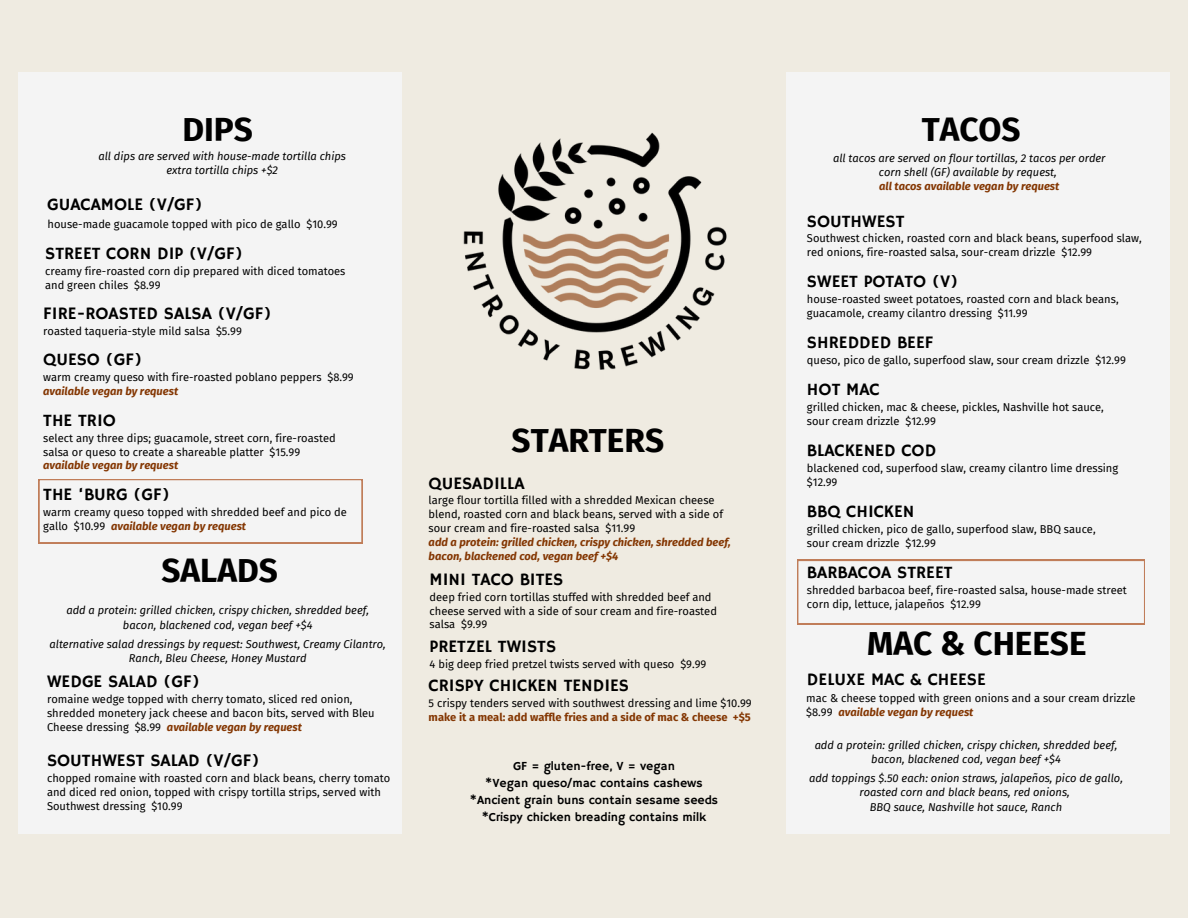
<style>
.page{position:relative;width:1188px;height:918px;background:#efebe1}
.page>*{position:absolute;margin:0;border:0;box-sizing:border-box;transform-origin:0 0}
.t1{font:700 33.3px "Fira Sans";color:#000}
.t2{font:17.4px "Hammersmith One";color:#000}
.t3{font:12.3px "Hammersmith One";color:#000}
.t4{font:11.1px/14px "Fira Sans";color:#000}
.t5{font:italic 11.1px/14.2px "Fira Sans";color:#000;text-align:center}
.t6{font:italic 700 11.1px "Fira Sans";color:#843703}
.s1{font-weight:700;font-style:italic;color:#843703}
.s2{font-weight:700;color:#843703}
</style>
<div class="page">
<div style="left:18px;top:72px;width:384px;height:761px;background:#f4f4f4"></div>
<div style="left:786px;top:72px;width:384px;height:761px;background:#f4f4f4"></div>
<img style="left:463px;top:132px;width:264px;height:238px">
<svg style="left:797px;top:560px;width:348px;height:64px"></svg>
<svg style="left:39px;top:479px;width:323px;height:64px"></svg>
<h2 class="t1" style="left:182px;top:109px;width:72px">DIPS</h2>
<p class="t5" style="left:98px;top:149px;width:249px">all dips are served with house-made tortilla chips</p>
<h2 class="t5" style="left:166px;top:163px;width:113px">extra tortilla chips +$2</h2>
<p class="t2" style="left:47px;top:194px;width:157px">GUACAMOLE (V/GF)</p>
<p class="t1" style="left:922px;top:109px;width:100px">TACOS</p>
<p class="t5" style="left:833px;top:151px;width:274px">all tacos are served on flour tortillas, 2 tacos per order</p>
<p class="t5" style="left:879px;top:165px;width:179px">corn shell (GF) available by request,</p>
<h2 class="t6" style="left:879px;top:180px;width:182px">all tacos available vegan by request</h2>
<h2 class="t4" style="left:48px;top:218px;width:292px">house-made guacamole topped with pico de gallo $10.99</h2>
<p class="t2" style="left:807px;top:211px;width:99px">SOUTHWEST</p>
<h2 class="t2" style="left:45px;top:243px;width:199px">STREET CORN DIP (V/GF)</h2>
<p class="t4" style="left:45px;top:264px;width:302px">creamy fire-roasted corn dip prepared with diced tomatoes and green chiles $8.99</p>
<p class="t2" style="left:43px;top:303px;width:230px">FIRE-ROASTED SALSA (V/GF)</p>
<p class="t4" style="left:43px;top:324px;width:200px">roasted taqueria-style mild salsa $5.99</p>
<p class="t2" style="left:43px;top:350px;width:100px">QUESO (GF)</p>
<h2 class="t4" style="left:43px;top:371px;width:312px">warm creamy queso with fire-roasted poblano peppers $8.99</h2>
<p class="t6" style="left:43px;top:385px;width:136px">available vegan by request</p>
<h1 class="t2" style="left:43px;top:410px;width:74px">THE TRIO</h1>
<h2 class="t4" style="left:43px;top:431px;width:294px">select any three dips; guacamole, street corn, fire-roasted salsa or queso to create a shareable platter $15.99</h2>
<p class="t6" style="left:43px;top:459px;width:136px">available vegan by request</p>
<p class="t2" style="left:43px;top:484px;width:128px">THE ‘BURG (GF)</p>
<p class="t4" style="left:43px;top:505px;width:305px">warm creamy queso topped with shredded beef and pico de gallo $10.99 <span class="s1">available vegan by request</span></p>
<p class="t1" style="left:161px;top:551px;width:118px">SALADS</p>
<h2 class="t5" style="left:66px;top:603px;width:304px">add a protein: grilled chicken, crispy chicken, shredded beef,</h2>
<p class="t5" style="left:123px;top:618px;width:191px">bacon, blackened cod, vegan beef +$4</p>
<h2 class="t5" style="left:50px;top:637px;width:338px">alternative salad dressings by request: Southwest, Creamy Cilantro,<br>Ranch, Bleu Cheese, Honey Mustard</h2>
<p class="t4" style="left:47px;top:692px;width:329px">romaine wedge topped with cherry tomato, sliced red onion, shredded monetery jack cheese and bacon bits, served with Bleu<br>Cheese dressing $8.99 <span class="s1">available vegan by request</span></p>
<p class="t2" style="left:47px;top:671px;width:154px">WEDGE SALAD (GF)</p>
<h2 class="t2" style="left:47px;top:750px;width:214px">SOUTHWEST SALAD (V/GF)</h2>
<h1 class="t4" style="left:47px;top:771px;width:345px">chopped romaine with roasted corn and black beans, cherry tomato and diced red onion, topped with crispy tortilla strips, served with<br>Southwest dressing $10.99</h1>
<h2 class="t1" style="left:512px;top:421px;width:154px">STARTERS</h2>
<p class="t2" style="left:429px;top:473px;width:98px">QUESADILLA</p>
<p class="t4" style="left:429px;top:494px;width:296px">large flour tortilla filled with a shredded Mexican cheese blend, roasted corn and black beans, served with a side of sour cream and fire-roasted salsa $11.99</p>
<h2 class="t6" style="left:429px;top:536px;width:304px">add a protein: grilled chicken, crispy chicken, shredded beef,</h2>
<p class="t6" style="left:429px;top:550px;width:191px">bacon, blackened cod, vegan beef +$4</p>
<p class="t2" style="left:430px;top:569px;width:135px">MINI TACO BITES</p>
<h2 class="t4" style="left:430px;top:590px;width:289px">deep fried corn tortillas stuffed with shredded beef and cheese served with a side of sour cream and fire-roasted salsa $9.99</h2>
<h2 class="t2" style="left:430px;top:637px;width:128px">PRETZEL TWISTS</h2>
<h1 class="t4" style="left:430px;top:658px;width:278px">4 big deep fried pretzel twists served with queso $9.99</h1>
<p class="t2" style="left:429px;top:676px;width:202px">CRISPY CHICKEN TENDIES</p>
<p class="t4" style="left:429px;top:697px;width:325px">5 crispy tenders served with southwest dressing and lime $10.99 <span class="s2">make it a meal: add waffle fries and a side of mac &amp; cheese +$5</span></p>
<p class="t3" style="left:513px;top:759px;width:163px">GF = gluten-free, V = vegan</p>
<p class="t3" style="left:485px;top:776px;width:219px">*Vegan queso/mac contains cashews</p>
<p class="t3" style="left:470px;top:793px;width:250px">*Ancient grain buns contain sesame seeds</p>
<p class="t3" style="left:482px;top:810px;width:226px">*Crispy chicken breading contains milk</p>
<p class="t4" style="left:807px;top:232px;width:336px">Southwest chicken, roasted corn and black beans, superfood slaw, red onions, fire-roasted salsa, sour-cream drizzle $12.99</p>
<h2 class="t2" style="left:807px;top:272px;width:153px">SWEET POTATO (V)</h2>
<p class="t4" style="left:807px;top:293px;width:313px">house-roasted sweet potatoes, roasted corn and black beans, guacamole, creamy cilantro dressing $11.99</p>
<h2 class="t2" style="left:807px;top:333px;width:128px">SHREDDED BEEF</h2>
<h3 class="t4" style="left:807px;top:354px;width:320px">queso, pico de gallo, superfood slaw, sour cream drizzle $12.99</h3>
<p class="t2" style="left:807px;top:380px;width:74px">HOT MAC</p>
<h3 class="t4" style="left:807px;top:401px;width:298px">grilled chicken, mac &amp; cheese, pickles, Nashville hot sauce,</h3>
<p class="t4" style="left:807px;top:415px;width:131px">sour cream drizzle $12.99</p>
<p class="t2" style="left:807px;top:441px;width:131px">BLACKENED COD</p>
<p class="t4" style="left:807px;top:462px;width:313px">blackened cod, superfood slaw, creamy cilantro lime dressing $12.99</p>
<p class="t2" style="left:807px;top:502px;width:109px">BBQ CHICKEN</p>
<h1 class="t4" style="left:807px;top:523px;width:290px">grilled chicken, pico de gallo, superfood slaw, BBQ sauce,</h1>
<p class="t4" style="left:807px;top:537px;width:131px">sour cream drizzle $12.99</p>
<h2 class="t2" style="left:807px;top:563px;width:147px">BARBACOA STREET</h2>
<p class="t4" style="left:807px;top:584px;width:321px">shredded barbacoa beef, fire-roasted salsa, house-made street corn dip, lettuce, jalapeños $12.99</p>
<p class="t1" style="left:867px;top:624px;width:221px">MAC &amp; CHEESE</p>
<h2 class="t4" style="left:806px;top:691px;width:331px">mac &amp; cheese topped with green onions and a sour cream drizzle $8.99 <span class="s1">available vegan by request</span></h2>
<p class="t2" style="left:807px;top:670px;width:180px">DELUXE MAC &amp; CHEESE</p>
<h2 class="t5" style="left:815px;top:738px;width:304px">add a protein: grilled chicken, crispy chicken, shredded beef,</h2>
<p class="t5" style="left:871px;top:752px;width:191px">bacon, blackened cod, vegan beef +$4</p>
<h2 class="t5" style="left:809px;top:771px;width:315px">add toppings $.50 each: onion straws, jalapeños, pico de gallo,</h2>
<p class="t5" style="left:859px;top:786px;width:212px">roasted corn and black beans, red onions,</p>
<p class="t5" style="left:870px;top:800px;width:194px">BBQ sauce, Nashville hot sauce, Ranch</p>
</div>
